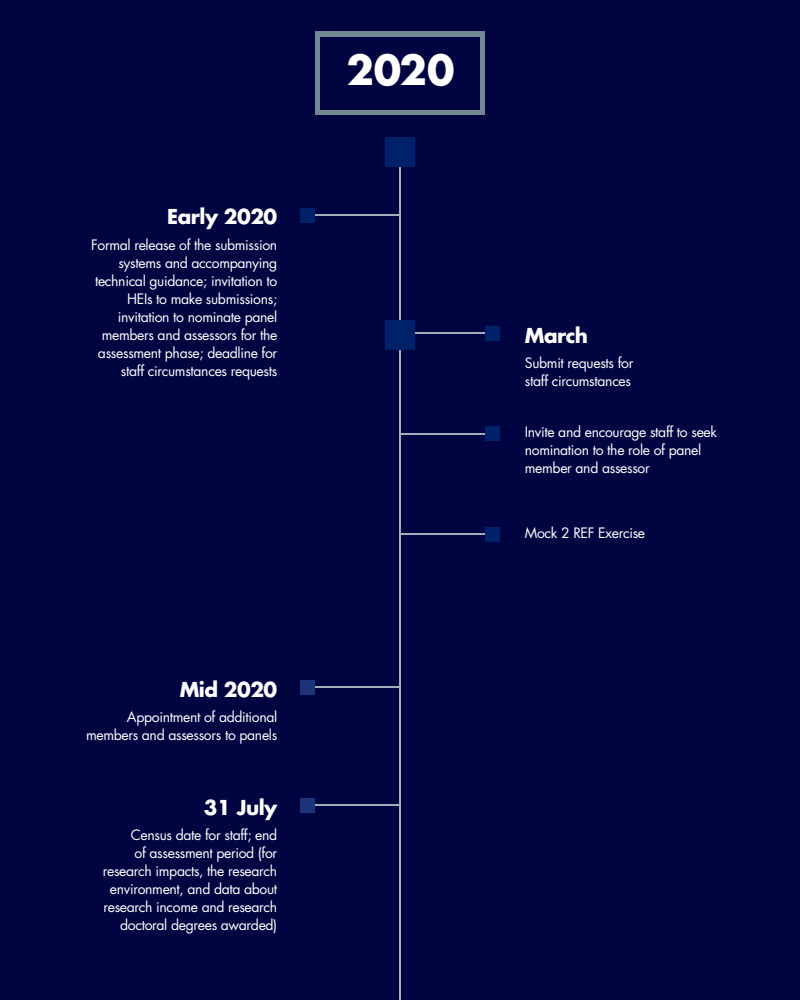
<style>
.page{position:relative;width:800px;height:1000px;background:#000541}
.page>*{position:absolute;margin:0;border:0;box-sizing:border-box;transform-origin:0 0}
.t1{font:700 40px "Futura LT";color:#fff}
.t2{font:700 20px "Futura LT";letter-spacing:-.025em;color:#fff}
.t3{font:14px "Futura LT";letter-spacing:-.025em;color:#fff}
</style>
<div class="page">
<hr style="left:399px;top:143px;width:2px;height:857px;background:#9dafb9">
<hr style="left:300px;top:214px;width:100px;height:2px;background:#9dafb9">
<div style="left:300px;top:208px;width:15px;height:15px;background:#00226b"></div>
<hr style="left:400px;top:332px;width:100px;height:2px;background:#9dafb9">
<div style="left:485px;top:326px;width:15px;height:15px;background:#00226b"></div>
<hr style="left:400px;top:433px;width:100px;height:2px;background:#9dafb9">
<div style="left:485px;top:426px;width:15px;height:16px;background:#00226b"></div>
<hr style="left:400px;top:534px;width:100px;height:2px;background:#9dafb9">
<div style="left:485px;top:527px;width:15px;height:15px;background:#00226b"></div>
<hr style="left:300px;top:686px;width:100px;height:2px;background:#9dafb9">
<div style="left:300px;top:680px;width:15px;height:15px;background:#1c3479"></div>
<hr style="left:300px;top:804px;width:100px;height:2px;background:#9dafb9">
<div style="left:300px;top:798px;width:15px;height:15px;background:#1c3479"></div>
<div style="left:385px;top:137px;width:30px;height:30px;background:#00226b"></div>
<div style="left:385px;top:320px;width:30px;height:30px;background:#00226b"></div>
<svg style="left:315px;top:32px;width:170px;height:83px"></svg>
<p class="t2" style="left:167px;top:203px;width:112px">Early 2020</p>
<p class="t3" style="left:91px;top:235px;width:188px">Formal release of the submission</p>
<p class="t3" style="left:118px;top:253px;width:160px">systems and accompanying</p>
<p class="t3" style="left:95px;top:271px;width:184px">technical guidance; invitation to</p>
<p class="t3" style="left:127px;top:289px;width:152px">HEIs to make submissions;</p>
<p class="t3" style="left:118px;top:307px;width:161px">invitation to nominate panel</p>
<p class="t3" style="left:102px;top:325px;width:177px">members and assessors for the</p>
<p class="t3" style="left:98px;top:343px;width:181px">assessment phase; deadline for</p>
<p class="t3" style="left:121px;top:361px;width:158px">staff circumstances requests</p>
<p class="t1" style="left:346px;top:44px;width:110px">2020</p>
<p class="t2" style="left:180px;top:676px;width:99px">Mid 2020</p>
<p class="t3" style="left:127px;top:707px;width:152px">Appointment of additional</p>
<p class="t3" style="left:86px;top:725px;width:193px">members and assessors to panels</p>
<p class="t2" style="left:204px;top:794px;width:75px">31 July</p>
<p class="t3" style="left:131px;top:825px;width:148px">Census date for staff; end</p>
<p class="t3" style="left:135px;top:843px;width:144px">of assessment period (for</p>
<p class="t3" style="left:103px;top:861px;width:176px">research impacts, the research</p>
<p class="t3" style="left:110px;top:879px;width:169px">environment, and data about</p>
<p class="t3" style="left:103px;top:897px;width:175px">research income and research</p>
<p class="t3" style="left:120px;top:915px;width:159px">doctoral degrees awarded)</p>
<p class="t2" style="left:525px;top:322px;width:65px">March</p>
<p class="t3" style="left:525px;top:353px;width:110px">Submit requests for</p>
<p class="t3" style="left:525px;top:371px;width:108px">staff circumstances</p>
<p class="t3" style="left:525px;top:423px;width:194px">Invite and encourage staff to seek</p>
<p class="t3" style="left:525px;top:441px;width:178px">nomination to the role of panel</p>
<p class="t3" style="left:525px;top:459px;width:126px">member and assessor</p>
<p class="t3" style="left:525px;top:524px;width:122px">Mock 2 REF Exercise</p>
</div>
